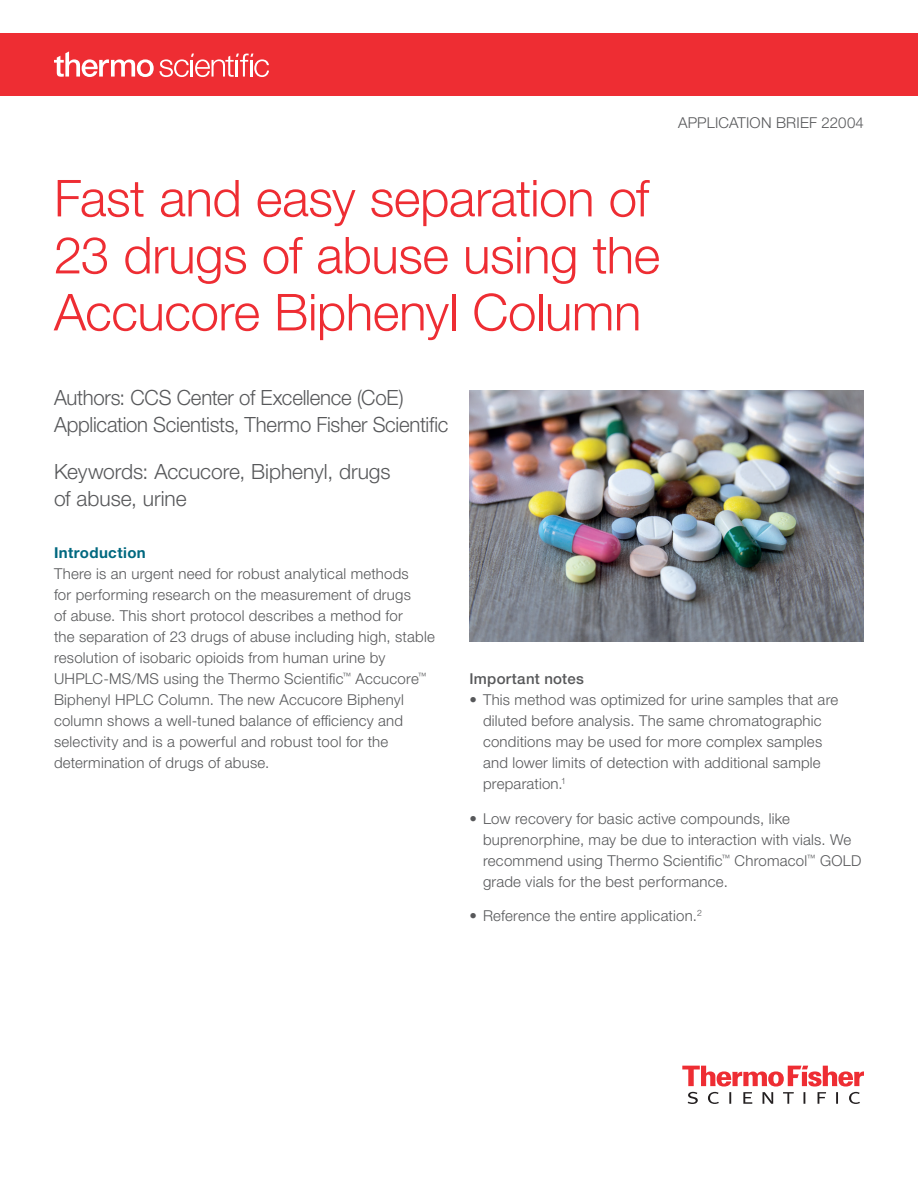
<style>
.page{position:relative;width:918px;height:1188px;background:#fff}
.page>*{position:absolute;margin:0;border:0;box-sizing:border-box;transform-origin:0 0}
.t1{font:300 51px/57px "Helvetica Neue LTW1 G";letter-spacing:-.01em;color:#ee2d33}
.t2{font:300 21px/27px "Helvetica Neue LTW1 G";letter-spacing:-.01em;color:#57585a}
.t3{font:300 15px/21px "Helvetica Neue LTW1 G";letter-spacing:.015em;color:#57585a}
.t4{font:500 15px "Helvetica Neue LTW1 G";letter-spacing:.02em;color:#57585a}
.t5{font:700 15px "Helvetica Neue LTW1 G";letter-spacing:.025em;color:#00687f}
</style>
<div class="page">
<img style="left:470px;top:390px;width:394px;height:252px">
<svg style="left:682px;top:1066px;width:182px;height:38px"></svg>
<div style="left:0;top:33px;width:918px;height:63px;background:#ee2d33"></div>
<svg style="left:54px;top:51px;width:215px;height:26px"></svg>
<p class="t3" style="left:678px;top:112px;width:187px">APPLICATION BRIEF 22004</p>
<h1 class="t1" style="left:54px;top:170px;width:608px">Fast and easy separation of<br>23 drugs of abuse using the<br>Accucore Biphenyl Column</h1>
<h2 class="t2" style="left:54px;top:384px;width:396px">Authors: CCS Center of Excellence (CoE)<br>Application Scientists, Thermo Fisher Scientific</h2>
<h2 class="t2" style="left:54px;top:458px;width:338px">Keywords: Accucore, Biphenyl, drugs of abuse, urine</h2>
<p class="t5" style="left:54px;top:543px;width:93px">Introduction</p>
<p class="t3" style="left:54px;top:563px;width:382px">There is an urgent need for robust analytical methods<br>for performing research on the measurement of drugs<br>of abuse. This short protocol describes a method for<br>the separation of 23 drugs of abuse including high, stable resolution of isobaric opioids from human urine by UHPLC-MS/MS using the Thermo Scientific<sup>™</sup> Accucore<sup>™ </sup>Biphenyl HPLC Column. The new Accucore Biphenyl column shows a well-tuned balance of efficiency and selectivity and is a powerful and robust tool for the determination of drugs of abuse.</p>
<p class="t4" style="left:470px;top:670px;width:116px">Important notes</p>
<p class="t3" style="left:483px;top:689px;width:357px;text-indent:-14px">• This method was optimized for urine samples that are diluted before analysis. The same chromatographic conditions may be used for more complex samples and lower limits of detection with additional sample preparation.<sup>1</sup></p>
<p class="t3" style="left:483px;top:808px;width:380px;text-indent:-14px">• Low recovery for basic active compounds, like buprenorphine, may be due to interaction with vials. We recommend using Thermo Scientific<sup>™</sup> Chromacol<sup>™</sup> GOLD grade vials for the best performance.</p>
<p class="t3" style="left:470px;top:905px;width:234px">• Reference the entire application.<sup>2</sup></p>
</div>
